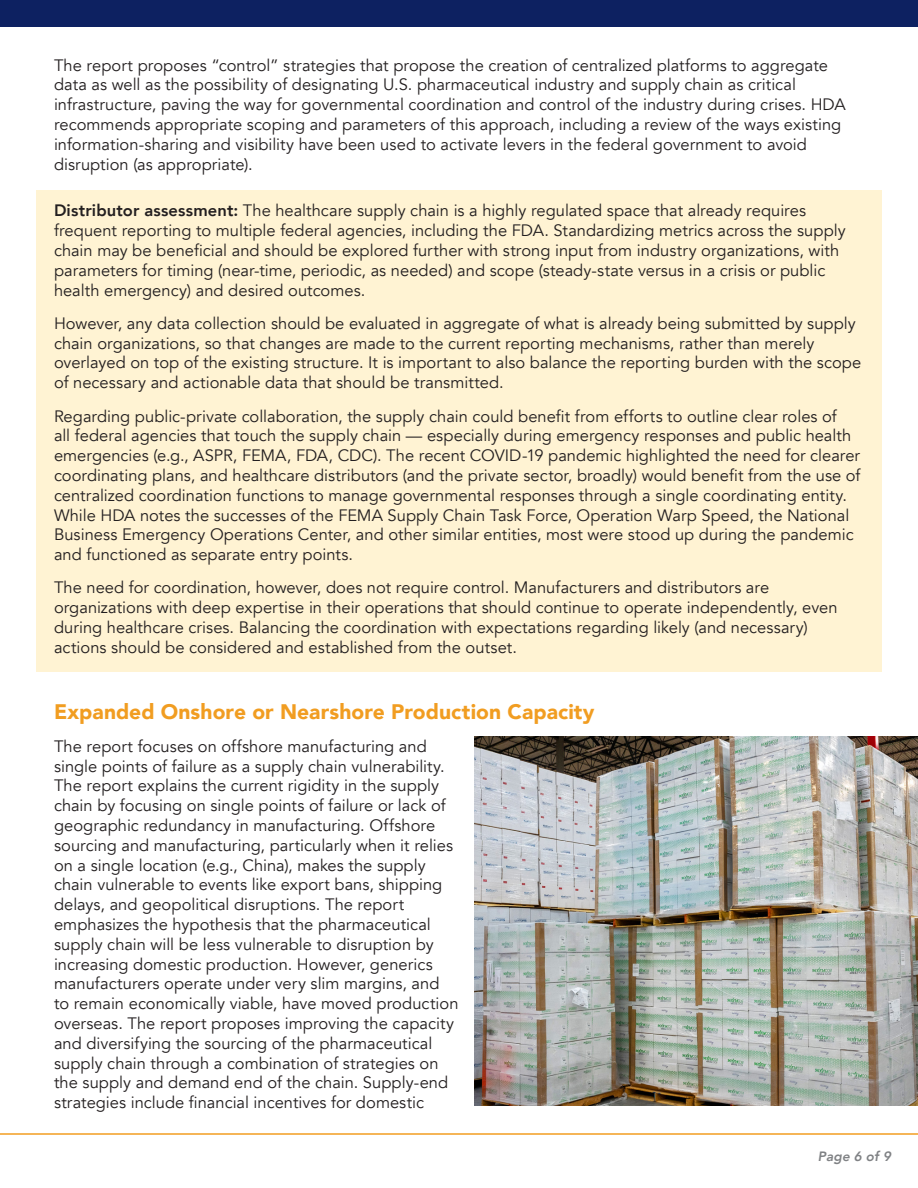
<style>
.page{position:relative;width:918px;height:1188px;background:#fff}
.page>*{position:absolute;margin:0;border:0;box-sizing:border-box;transform-origin:0 0}
.Body_-_Headers{font:900 21px "Avenir";letter-spacing:.005em;color:#f19d21}
.Body_-_text{font:16.5px/19.8px "Avenir";color:#231f20}
.t1{font:italic 800 13.5px "Avenir";letter-spacing:.01em;color:#808285}
.s1{font-weight:800}
</style>
<div class="page">
<div style="left:0;top:0;width:918px;height:27px;background:#0d2161"></div>
<div style="left:36px;top:190px;width:846px;height:482px;background:#fff3d3"></div>
<hr style="left:0;top:1133px;width:918px;height:2px;background:#f29e21">
<img style="left:474px;top:737px;width:444px;height:369px">
<p class="Body_-_text" style="left:54px;top:55px;width:793px">The report proposes “control” strategies that propose the creation of centralized platforms to aggregate data as well as the possibility of designating U.S. pharmaceutical industry and supply chain as critical infrastructure, paving the way for governmental coordination and control of the industry during crises. HDA recommends appropriate scoping and parameters of this approach, including a review of the ways existing information-sharing and visibility have been used to activate levers in the federal government to avoid disruption (as appropriate).</p>
<p class="Body_-_text" style="left:54px;top:201px;width:793px"><span class="s1">Distributor assessment:</span> The healthcare supply chain is a highly regulated space that already requires frequent reporting to multiple federal agencies, including the FDA. Standardizing metrics across the supply chain may be beneficial and should be explored further with strong input from industry organizations, with parameters for timing (near-time, periodic, as needed) and scope (steady-state versus in a crisis or public health emergency) and desired outcomes.</p>
<p class="Body_-_text" style="left:54px;top:314px;width:809px">However, any data collection should be evaluated in aggregate of what is already being submitted by supply chain organizations, so that changes are made to the current reporting mechanisms, rather than merely overlayed on top of the existing structure. It is important to also balance the reporting burden with the scope of necessary and actionable data that should be transmitted.</p>
<p class="Body_-_text" style="left:54px;top:406px;width:808px">Regarding public-private collaboration, the supply chain could benefit from efforts to outline clear roles of<br>all federal agencies that touch the supply chain — especially during emergency responses and public health emergencies (e.g., ASPR, FEMA, FDA, CDC). The recent COVID-19 pandemic highlighted the need for clearer coordinating plans, and healthcare distributors (and the private sector, broadly) would benefit from the use of centralized coordination functions to manage governmental responses through a single coordinating entity.<br>While HDA notes the successes of the FEMA Supply Chain Task Force, Operation Warp Speed, the National Business Emergency Operations Center, and other similar entities, most were stood up during the pandemic and functioned as separate entry points.</p>
<p class="Body_-_text" style="left:54px;top:578px;width:785px">The need for coordination, however, does not require control. Manufacturers and distributors are organizations with deep expertise in their operations that should continue to operate independently, even during healthcare crises. Balancing the coordination with expectations regarding likely (and necessary) actions should be considered and established from the outset.</p>
<p class="Body_-_Headers" style="left:54px;top:693px;width:542px">Expanded Onshore or Nearshore Production Capacity</p>
<p class="Body_-_text" style="left:54px;top:737px;width:406px">The report focuses on offshore manufacturing and single points of failure as a supply chain vulnerability.<br>The report explains the current rigidity in the supply chain by focusing on single points of failure or lack of geographic redundancy in manufacturing. Offshore sourcing and manufacturing, particularly when it relies on a single location (e.g., China), makes the supply chain vulnerable to events like export bans, shipping delays, and geopolitical disruptions. The report emphasizes the hypothesis that the pharmaceutical supply chain will be less vulnerable to disruption by increasing domestic production. However, generics manufacturers operate under very slim margins, and to remain economically viable, have moved production overseas. The report proposes improving the capacity and diversifying the sourcing of the pharmaceutical supply chain through a combination of strategies on the supply and demand end of the chain. Supply-end strategies include financial incentives for domestic</p>
<p class="t1" style="left:818px;top:1148px;width:75px">Page 6 of 9</p>
</div>
